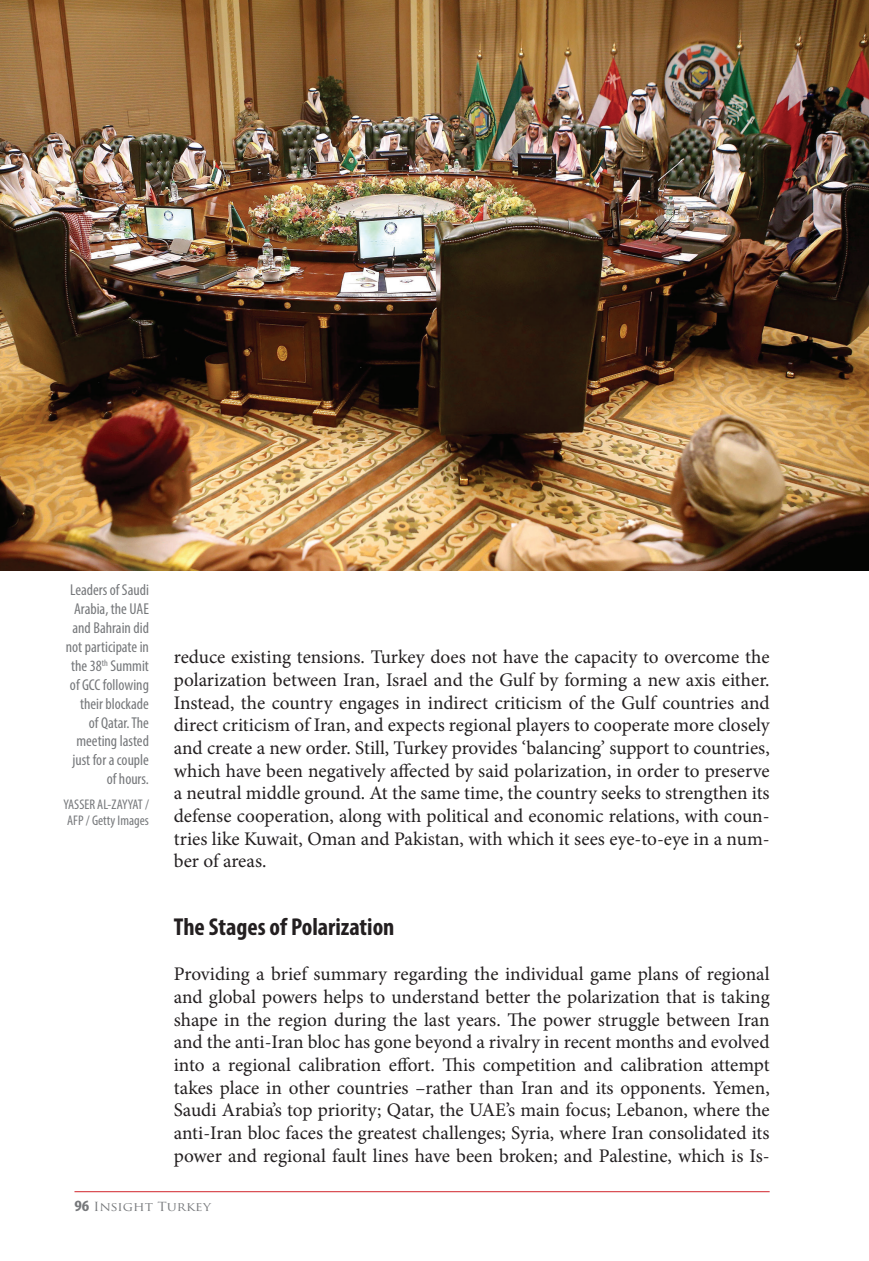
<style>
.page{position:relative;width:869px;height:1261px;background:#fff}
.page>*{position:absolute;margin:0;border:0;box-sizing:border-box;transform-origin:0 0}
.t1{font:700 condensed 24.5px "Myriad Pro";color:#231f20}
.t2{font:19.25px/22.6px "Minion Pro";letter-spacing:-.005em;color:#231f20;text-align:justify}
.t3{font:condensed 15.75px/18.9px "Myriad Pro";color:#76787b;text-align:right}
.t4{font:condensed 14px/16.8px "Myriad Pro";color:#76787b}
.t5{font:12.25px "Trajan Pro";color:#76787b;scale:1.11 1}
.s1{font-family:"Myriad Pro";font-weight:700;font-stretch:condensed;font-size:15.75px}
</style>
<div class="page">
<hr style="left:74px;top:1190px;width:695px;height:1px;background:#d1232a">
<img style="left:0;top:0;width:868px;height:570px">
<p class="t3" style="left:66px;top:580px;width:85px">Leaders of Saudi<br>Arabia, the UAE and Bahrain did not participate in the 38<sup>th</sup> Summit of GCC following their blockade<br>of Qatar. The meeting lasted just for a couple of hours.</p>
<p class="t4" style="left:64px;top:795px;width:87px">YASSER AL-ZAYYAT /<br>AFP / Getty Images</p>
<p class="t2" style="left:174px;top:646px;width:597px">reduce existing tensions. Turkey does not have the capacity to overcome the polarization between Iran, Israel and the Gulf by forming a new axis either.<br>Instead, the country engages in indirect criticism of the Gulf countries and direct criticism of Iran, and expects regional players to cooperate more closely and create a new order. Still, Turkey provides ‘balancing’ support to countries, which have been negatively affected by said polarization, in order to preserve a neutral middle ground. At the same time, the country seeks to strengthen its defense cooperation, along with political and economic relations, with coun&shy;tries like Kuwait, Oman and Pakistan, with which it sees eye-to-eye in a num&shy;ber of areas.</p>
<p class="t1" style="left:174px;top:911px;width:222px">The Stages of Polarization</p>
<p class="t2" style="left:174px;top:962px;width:597px">Providing a brief summary regarding the individual game plans of regional and global powers helps to understand better the polarization that is taking shape in the region during the last years. The power struggle between Iran and the anti-Iran bloc has gone beyond a rivalry in recent months and evolved into a regional calibration effort. This competition and calibration attempt takes place in other countries –rather than Iran and its opponents. Yemen, Saudi Arabia’s top priority; Qatar, the UAE’s main focus; Lebanon, where the anti-Iran bloc faces the greatest challenges; Syria, where Iran consolidated its power and regional fault lines have been broken; and Palestine, which is Is-</p>
<p class="t5" style="left:74px;top:1198px;width:124px"><span class="s1">96</span> Insight Turkey</p>
</div>
